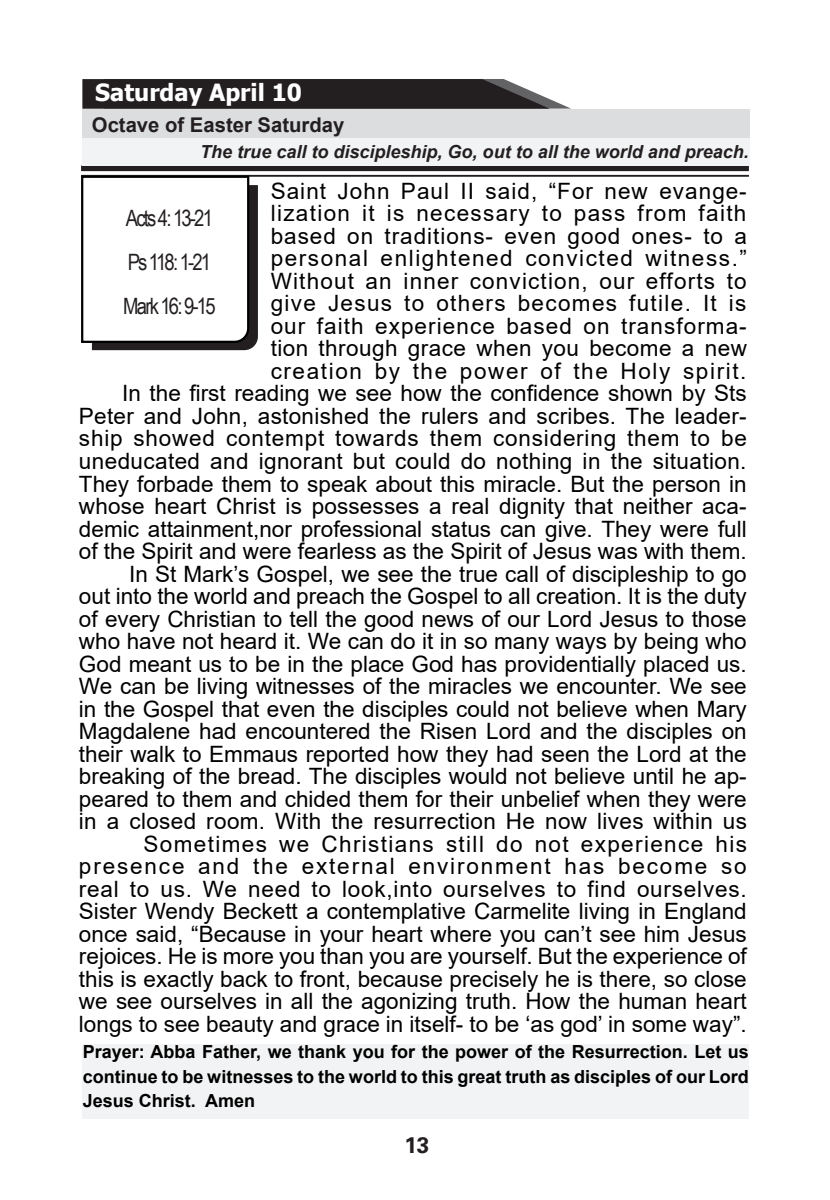
<style>
.page{position:relative;width:830px;height:1200px;background:#fff}
.page>*{position:absolute;margin:0;border:0;box-sizing:border-box;transform-origin:0 0}
.t1{font:700 23.62px "Tahoma";color:#fff}
.t2{font:22.5px/22.5px "Arial";color:#000;text-align:right}
.t3{font:22.5px/44.3px "Arial Narrow";letter-spacing:-.08em;color:#231f20}
.t4{font:700 22.5px "Univers LT Std";color:#231f20}
.t5{font:700 20.25px "Arial";color:#231f20}
.t6{font:700 18px/24.8px "Arial";color:#000;text-align:justify}
.t7{font:italic 700 18px "Arial";color:#231f20}
</style>
<div class="page">
<div style="left:81px;top:165px;width:667px;height:6px;background:#231f20"></div>
<hr style="left:81px;top:175px;width:667px;height:2px;background:#231f20">
<svg style="left:81px;top:174px;width:177px;height:176px"></svg>
<svg style="left:82px;top:79px;width:489px;height:30px;background:#363233"></svg>
<div style="left:82px;top:109px;width:667px;height:29px;background:#dcdddf"></div>
<div style="left:82px;top:138px;width:667px;height:27px;background:#f2f3f4"></div>
<div style="left:83px;top:1044px;width:665px;height:74px;background:#f2f3f4"></div>
<p class="t1" style="left:95px;top:76px;width:208px">Saturday April 10</p>
<p class="t5" style="left:92px;top:110px;width:254px">Octave of Easter Saturday</p>
<p class="t7" style="left:200px;top:140px;width:550px">The true call to discipleship, Go, out to all the world and preach.</p>
<p class="t2" style="left:79px;top:179px;width:669px">Saint John Paul II said, “For new evange-<br>lization it is necessary to pass from faith<br>based on traditions- even good ones- to a<br>personal enlightened convicted witness.”<br>Without an inner conviction, our efforts to<br>give Jesus to others becomes futile. It is<br>our faith experience based on transforma-<br>tion through grace when you become a new<br>creation by the power of the Holy spirit.<br>In the first reading we see how the confidence shown by Sts Peter and John, astonished the rulers and scribes. The leader&shy;ship showed contempt towards them considering them to be uneducated and ignorant but could do nothing in the situation.<br>They forbade them to speak about this miracle. But the person in whose heart Christ is possesses a real dignity that neither aca&shy;demic attainment,nor professional status can give. They were full of the Spirit and were fearless as the Spirit of Jesus was with them.<br>In St Mark’s Gospel, we see the true call of discipleship to go<br>out into the world and preach the Gospel to all creation. It is the duty of every Christian to tell the good news of our Lord Jesus to those who have not heard it. We can do it in so many ways by being who God meant us to be in the place God has providentially placed us.<br>We can be living witnesses of the miracles we encounter. We see in the Gospel that even the disciples could not believe when Mary Magdalene had encountered the Risen Lord and the disciples on their walk to Emmaus reported how they had seen the Lord at the breaking of the bread. The disciples would not believe until he ap&shy;peared to them and chided them for their unbelief when they were in a closed room. With the resurrection He now lives within us Sometimes we Christians still do not experience his presence and the external environment has become so real to us. We need to look,into ourselves to find ourselves.<br>Sister Wendy Beckett a contemplative Carmelite living in England once said, “Because in your heart where you can’t see him Jesus rejoices. He is more you than you are yourself. But the experience of this is exactly back to front, because precisely he is there, so close we see ourselves in all the agonizing truth. How the human heart longs to see beauty and grace in itself- to be ‘as god’ in some way”.</p>
<p class="t3" style="left:123px;top:195px;width:94px">Acts 4: 13-21<br>Ps 118: 1-21<br>Mark 16: 9-15</p>
<p class="t6" style="left:83px;top:1038px;width:667px">Prayer: Abba Father, we thank you for the power of the Resurrection. Let us continue to be witnesses to the world to this great truth as disciples of our Lord Jesus Christ. Amen</p>
<p class="t4" style="left:404px;top:1131px;width:27px">13</p>
</div>
